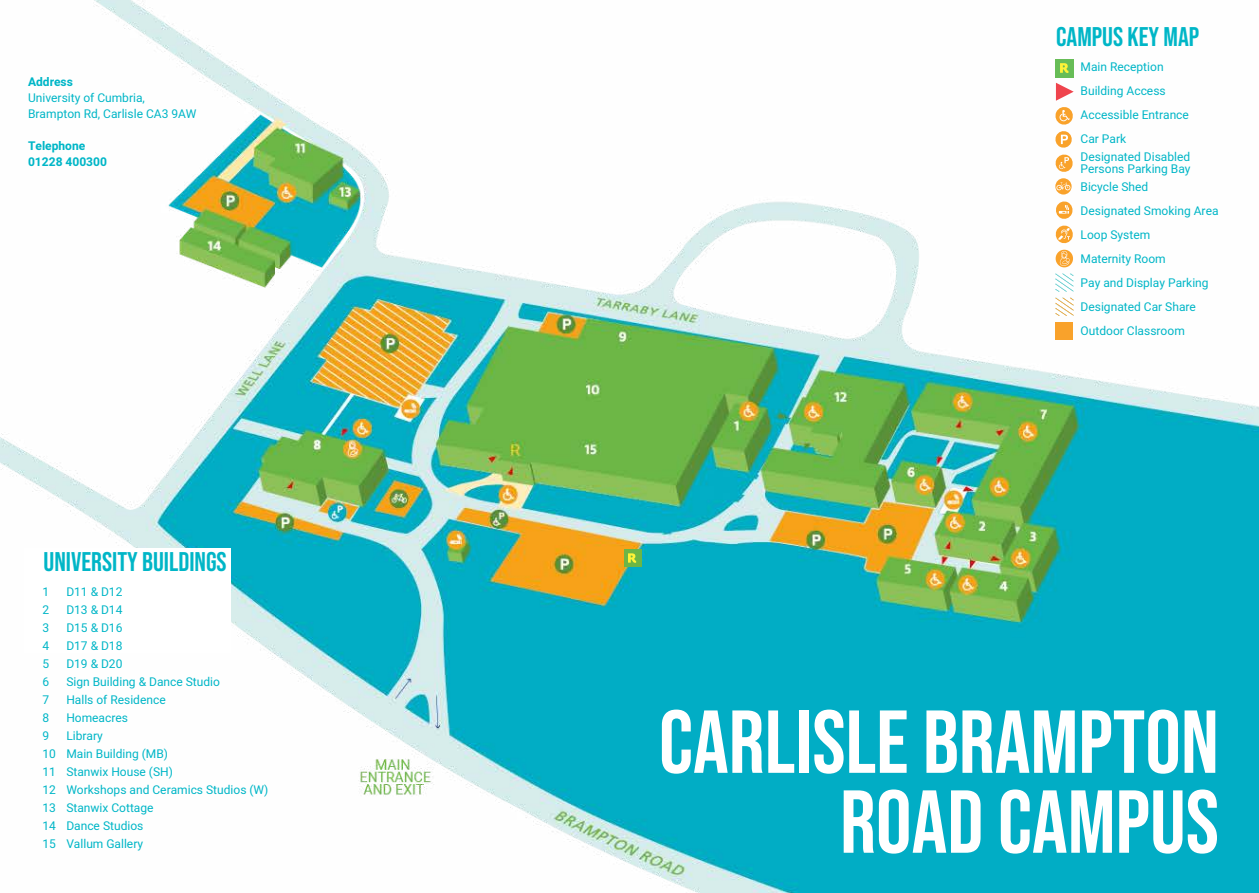
<style>
.page{position:relative;width:1259px;height:893px;background:#fff}
.page>*{position:absolute;margin:0;border:0;box-sizing:border-box;transform-origin:0 0}
.t1{font:89.1px/79.9px "Bebas Neue";color:#fff;text-align:right}
.t2{font:27px "Bebas Neue";color:#00b6c7}
.t3{font:12px/18px "Heebo";color:#00b6c7}
.t4{font:700 12px/16px "Heebo";color:#00b6c7}
</style>
<div class="page">
<img style="left:0;top:0;width:1259px;height:893px">
<div style="left:624px;top:549px;width:17px;height:18px;background:#6bb646"></div>
<svg style="left:628px;top:553px;width:8px;height:10px"></svg>
<div style="left:1055px;top:59px;width:18px;height:18px;background:#67bd57"></div>
<svg style="left:1060px;top:63px;width:8px;height:10px"></svg>
<svg style="left:1056px;top:83px;width:17px;height:18px"></svg>
<svg style="left:1055px;top:107px;width:17px;height:18px"></svg>
<svg style="left:1055px;top:155px;width:17px;height:17px"></svg>
<svg style="left:1056px;top:201px;width:16px;height:18px"></svg>
<svg style="left:1055px;top:226px;width:17px;height:17px"></svg>
<svg style="left:1055px;top:250px;width:18px;height:17px"></svg>
<svg style="left:1055px;top:274px;width:18px;height:18px"></svg>
<svg style="left:1055px;top:298px;width:18px;height:18px"></svg>
<svg style="left:1055px;top:178px;width:16px;height:17px"></svg>
<svg style="left:1056px;top:182px;width:14px;height:8px"></svg>
<svg style="left:1055px;top:131px;width:16px;height:17px"></svg>
<div style="left:1055px;top:322px;width:17px;height:17px;background:#f9a22b"></div>
<div style="left:24px;top:548px;width:207px;height:105px;background:#fff"></div>
<p class="t4" style="left:28px;top:74px;width:46px">Address</p>
<p class="t3" style="left:28px;top:90px;width:170px;line-height:16px">University of Cumbria,<br>Brampton Rd, Carlisle CA3 9AW</p>
<p class="t4" style="left:28px;top:138px;width:80px">Telephone<br>01228 400300</p>
<h2 class="t2" style="left:44px;top:547px;width:185px">UNIVERSITY BUILDINGS</h2>
<p class="t3" style="left:66px;top:583px;width:204px">D11 &amp; D12<br>D13 &amp; D14<br>D15 &amp; D16<br>D17 &amp; D18<br>D19 &amp; D20<br>Sign Building &amp; Dance Studio<br>Halls of Residence<br>Homeacres<br>Library<br>Main Building (MB)<br>Stanwix House (SH)<br>Workshops and Ceramics Studios (W)<br>Stanwix Cottage<br>Dance Studios<br>Vallum Gallery</p>
<p class="t3" style="left:42px;top:583px;width:15px">1<br>2<br>3<br>4<br>5<br>6<br>7<br>8<br>9<br>10<br>11<br>12<br>13<br>14<br>15</p>
<h2 class="t2" style="left:1056px;top:22px;width:145px">CAMPUS KEY MAP</h2>
<p class="t3" style="left:1080px;top:55px;width:110px;line-height:24px">Main Reception<br>Building Access<br>Accessible Entrance<br>Car Park</p>
<p class="t3" style="left:1080px;top:151px;width:112px;line-height:12px">Designated Disabled<br>Persons Parking Bay</p>
<p class="t3" style="left:1080px;top:175px;width:139px;line-height:24px">Bicycle Shed<br>Designated Smoking Area<br>Loop System<br>Maternity Room<br>Pay and Display Parking<br>Designated Car Share<br>Outdoor Classroom</p>
<h1 class="t1" style="left:659px;top:701px;width:561px">CARLISLE BRAMPTON<br>ROAD CAMPUS</h1>
</div>
